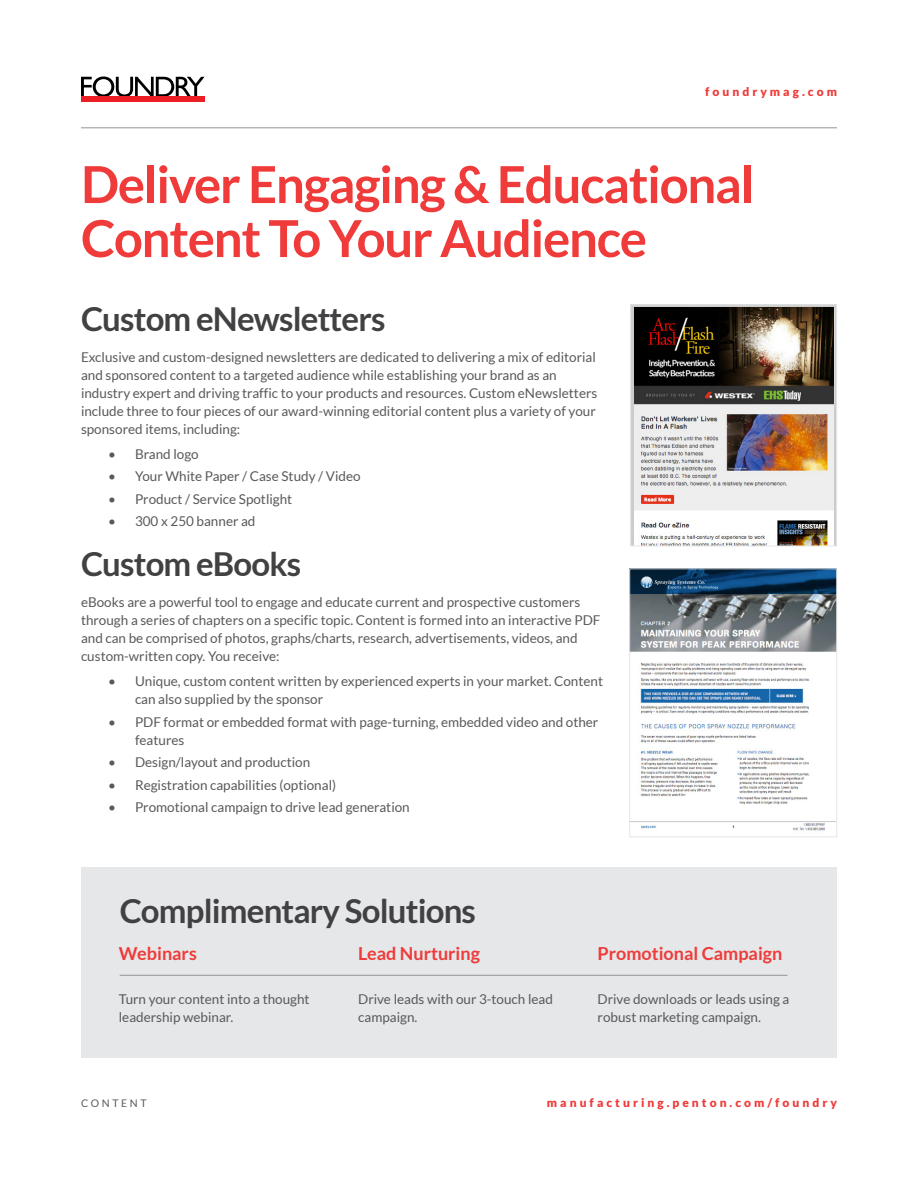
<style>
.page{position:relative;width:918px;height:1188px;background:#fff}
.page>*{position:absolute;margin:0;border:0;box-sizing:border-box;transform-origin:0 0}
.t1{font:700 51px/54px "Lato";letter-spacing:-.025em;color:#ef3b3a}
.t2{font:700 33px "Lato";letter-spacing:-.025em;color:#414042}
.t3{font:700 18px "Lato";color:#ef3b3a}
.t4{font:13.5px/18px "Lato";color:#58595b}
.t5{font:900 12px "Lato";letter-spacing:.25em;color:#ef3b3a}
.t6{font:10.5px "Lato";letter-spacing:.25em;color:#58595b}
</style>
<div class="page">
<hr style="left:81px;top:127px;width:756px;height:1px;background:#939598">
<svg style="left:81px;top:76px;width:124px;height:21px"></svg>
<div style="left:81px;top:97px;width:123px;height:5px;background:#ed1d24"></div>
<img style="left:632px;top:307px;width:203px;height:237px">
<div style="left:630px;top:305px;width:207px;height:241px;border:1px solid #e6e7e8"></div>
<img style="left:631px;top:571px;width:204px;height:260px">
<div style="left:629px;top:569px;width:208px;height:268px;border:1px solid #e6e7e8"></div>
<div style="left:81px;top:867px;width:756px;height:191px;background:#e6e7e8"></div>
<hr style="left:120px;top:975px;width:668px;height:1px;background:#939598">
<p class="t5" style="left:705px;top:85px;width:133px">foundrymag.com</p>
<h1 class="t1" style="left:81px;top:157px;width:675px">Deliver Engaging &amp; Educational<br>Content To Your Audience</h1>
<h2 class="t2" style="left:81px;top:300px;width:306px">Custom eNewsletters</h2>
<p class="t4" style="left:81px;top:348px;width:518px">Exclusive and custom-designed newsletters are dedicated to delivering a mix of editorial and sponsored content to a targeted audience while establishing your brand as an industry expert and driving traffic to your products and resources. Custom eNewsletters include three to four pieces of our award-winning editorial content plus a variety of your sponsored items, including:</p>
<p class="t4" style="left:108px;top:445px;width:92px">• Brand logo</p>
<p class="t4" style="left:108px;top:467px;width:254px">• Your White Paper / Case Study / Video</p>
<p class="t4" style="left:108px;top:490px;width:186px">• Product / Service Spotlight</p>
<p class="t4" style="left:108px;top:512px;width:149px">• 300 x 250 banner ad</p>
<h2 class="t2" style="left:81px;top:545px;width:222px">Custom eBooks</h2>
<p class="t4" style="left:81px;top:593px;width:521px">eBooks are a powerful tool to engage and educate current and prospective customers through a series of chapters on a specific topic. Content is formed into an interactive PDF and can be comprised of photos, graphs/charts, research, advertisements, videos, and custom-written copy. You receive:</p>
<p class="t4" style="left:135px;top:672px;width:470px;text-indent:-27px">• Unique, custom content written by experienced experts in your market. Content can also supplied by the sponsor</p>
<p class="t4" style="left:135px;top:713px;width:465px;text-indent:-27px">• PDF format or embedded format with page-turning, embedded video and other features</p>
<p class="t4" style="left:108px;top:753px;width:204px">• Design/layout and production</p>
<p class="t4" style="left:108px;top:776px;width:230px">• Registration capabilities (optional)</p>
<p class="t4" style="left:108px;top:798px;width:303px">• Promotional campaign to drive lead generation</p>
<h2 class="t2" style="left:120px;top:892px;width:358px">Complimentary Solutions</h2>
<h3 class="t3" style="left:119px;top:943px;width:80px">Webinars</h3>
<p class="t4" style="left:119px;top:990px;width:192px">Turn your content into a thought leadership webinar.</p>
<h3 class="t3" style="left:358px;top:943px;width:123px">Lead Nurturing</h3>
<p class="t4" style="left:358px;top:990px;width:196px">Drive leads with our 3-touch lead campaign.</p>
<h3 class="t3" style="left:598px;top:943px;width:186px">Promotional Campaign</h3>
<p class="t4" style="left:598px;top:990px;width:193px">Drive downloads or leads using a robust marketing campaign.</p>
<p class="t6" style="left:81px;top:1097px;width:67px">CONTENT</p>
<p class="t5" style="left:547px;top:1095px;width:292px">manufacturing.penton.com/foundry</p>
</div>
